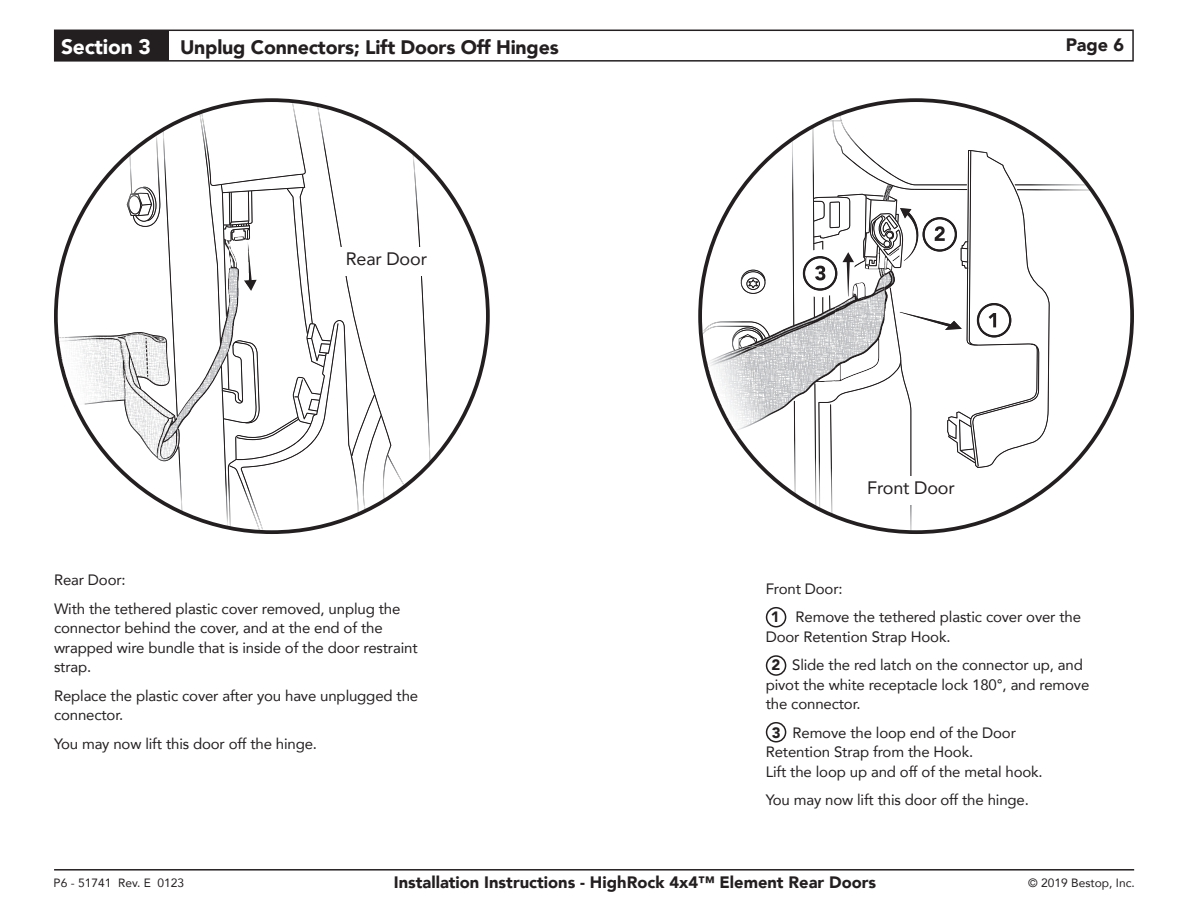
<style>
.page{position:relative;width:1188px;height:918px;background:#fff}
.page>*{position:absolute;margin:0;border:0;box-sizing:border-box;transform-origin:0 0}
.t1{font:900 21px "Avenir";letter-spacing:-.01em;color:#fff}
.t2{font:900 19.5px "Avenir";letter-spacing:-.01em;color:#231f20}
.t3{font:18px "Avenir";letter-spacing:-.01em;color:#231f20}
.t4{font:900 18px "Avenir";color:#231f20}
.t5{font:900 16.5px "Avenir";color:#231f20}
.t6{font:15px/19.5px "Avenir";letter-spacing:-.01em;color:#231f20}
.t7{font:12px "Avenir";color:#231f20}
.s1{font-weight:900}
</style>
<div class="page">
<div style="left:54px;top:30px;width:1080px;height:32px;border:2px solid #231f20"></div>
<div style="left:55px;top:31px;width:114px;height:29px;background:#231f20"></div>
<hr style="left:54px;top:869px;width:1080px;height:2px;background:#231f20">
<svg style="left:54px;top:98px;width:436px;height:436px"></svg>
<svg style="left:56px;top:100px;width:377px;height:432px"></svg>
<img style="left:126px;top:386px;width:17px;height:32px">
<img style="left:126px;top:333px;width:43px;height:53px">
<img style="left:57px;top:335px;width:68px;height:17px">
<img style="left:109px;top:354px;width:17px;height:29px">
<img style="left:61px;top:336px;width:48px;height:69px">
<img style="left:177px;top:240px;width:52px;height:193px">
<img style="left:229px;top:236px;width:28px;height:114px">
<div style="left:331px;top:247px;width:111px;height:28px;background:#fff"></div>
<div style="left:766px;top:607px;width:20px;height:20px;border:2px solid #231f20;border-radius:50%"></div>
<div style="left:766px;top:655px;width:20px;height:21px;border:2px solid #231f20;border-radius:50%"></div>
<div style="left:766px;top:722px;width:20px;height:20px;border:2px solid #231f20;border-radius:50%"></div>
<svg style="left:698px;top:98px;width:436px;height:436px"></svg>
<svg style="left:803px;top:100px;width:247px;height:432px"></svg>
<img style="left:705px;top:346px;width:130px;height:86px">
<img style="left:835px;top:248px;width:50px;height:133px">
<img style="left:739px;top:307px;width:96px;height:39px">
<img style="left:885px;top:248px;width:15px;height:72px">
<div style="left:855px;top:476px;width:112px;height:28px;background:#fff"></div>
<p class="t1" style="left:61px;top:29px;width:92px">Section 3</p>
<p class="t2" style="left:180px;top:30px;width:380px">Unplug Connectors; Lift Doors Off Hinges</p>
<p class="t3" style="left:346px;top:245px;width:83px">Rear Door</p>
<p class="t6" style="left:54px;top:570px;width:73px">Rear Door:</p>
<p class="t6" style="left:54px;top:598px;width:365px">With the tethered plastic cover removed, unplug the connector behind the cover, and at the end of the wrapped wire bundle that is inside of the door restraint strap.</p>
<p class="t6" style="left:54px;top:685px;width:366px">Replace the plastic cover after you have unplugged the connector.</p>
<p class="t6" style="left:54px;top:733px;width:265px">You may now lift this door off the hinge.</p>
<p class="t4" style="left:1066px;top:30px;width:60px">Page 6</p>
<p class="t3" style="left:867px;top:474px;width:89px">Front Door</p>
<p class="t6" style="left:766px;top:579px;width:78px">Front Door:</p>
<p class="t6" style="left:766px;top:607px;width:317px;text-indent:5px"><span class="s1">1</span> Remove the tethered plastic cover over the<br>Door Retention Strap Hook.</p>
<p class="t6" style="left:766px;top:655px;width:325px;text-indent:6px"><span class="s1">2</span> Slide the red latch on the connector up, and pivot the white receptacle lock 180°, and remove the connector.</p>
<p class="t6" style="left:766px;top:723px;width:279px;text-indent:6px"><span class="s1">3</span> Remove the loop end of the Door<br>Retention Strap from the Hook.<br>Lift the loop up and off of the metal hook.</p>
<p class="t6" style="left:766px;top:790px;width:265px">You may now lift this door off the hinge.</p>
<p class="t5" style="left:394px;top:868px;width:484px">Installation Instructions - HighRock 4x4™ Element Rear Doors</p>
<p class="t7" style="left:54px;top:873px;width:132px">P6 - 51741 Rev. E 0123</p>
<p class="t7" style="left:1028px;top:873px;width:108px">© 2019 Bestop, Inc.</p>
</div>
